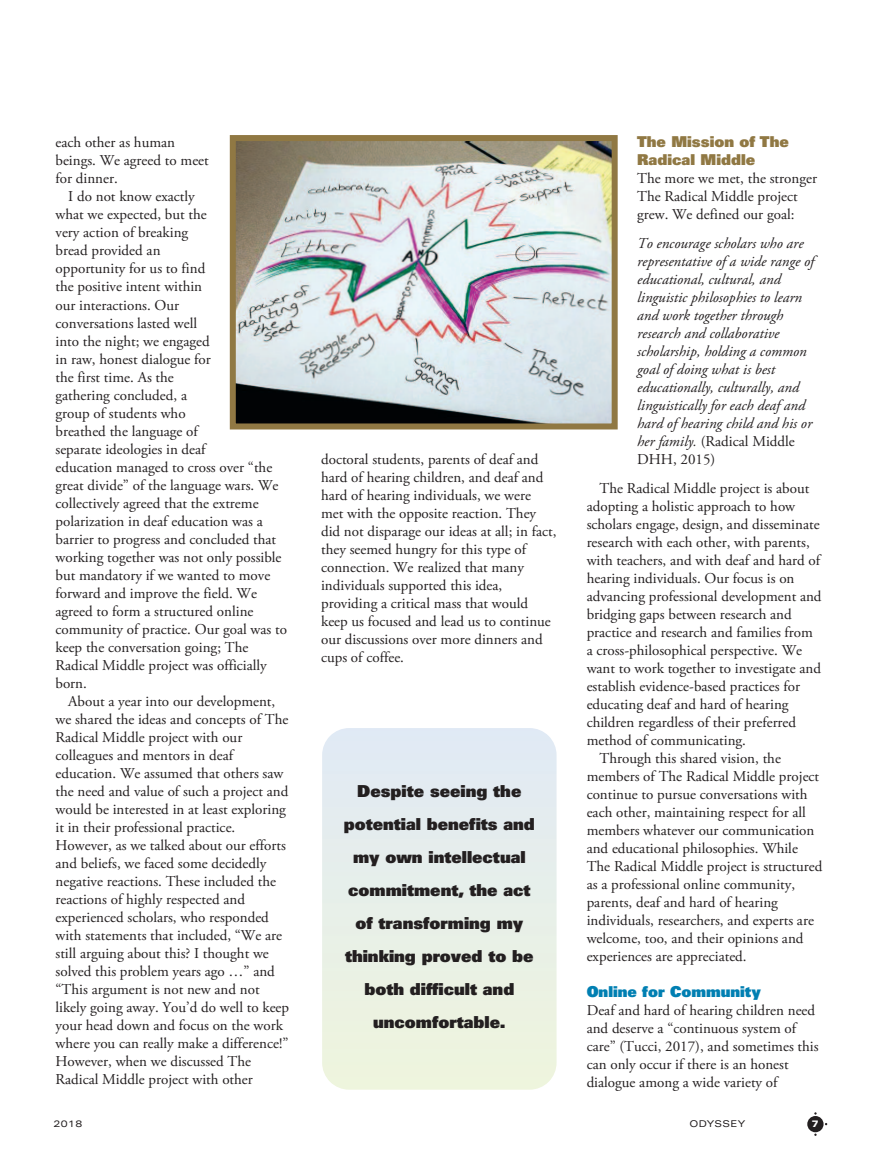
<style>
.page{position:relative;width:878px;height:1175px;background:#fff}
.page>*{position:absolute;margin:0;border:0;box-sizing:border-box;transform-origin:0 0}
.t1{font:900 16.5px/33px "Univers";color:#231f20;text-align:center}
.t2{font:15px/18px "Adobe Garamond Pro";color:#231f20}
.t3{font:italic 15px/18px "Adobe Garamond Pro";color:#231f20}
.t4{font:900 15px/18px "Univers";color:#907843}
.t5{font:900 15px "Univers";color:#007fb2}
.t6{font:expanded 9.3px "Univers";letter-spacing:.035em;color:#231f20}
.t7{font:900 expanded 9.3px "Univers";color:#fff}
.s1{font-style:normal}
</style>
<div class="page">
<div style="left:807px;top:1116px;width:16px;height:16px;background:#231f20;border-radius:50%"></div>
<svg style="left:322px;top:728px;width:234px;height:361px"></svg>
<img style="left:237px;top:142px;width:373px;height:280px">
<div style="left:230px;top:135px;width:387px;height:294px;border:6px solid #907843"></div>
<p class="t4" style="left:637px;top:134px;width:153px">The Mission of The<br>Radical Middle</p>
<p class="t2" style="left:637px;top:171px;width:181px">The more we met, the stronger<br>The Radical Middle project grew. We defined our goal:</p>
<p class="t3" style="left:637px;top:235px;width:178px">To encourage scholars who are representative of a wide range of educational, cultural, and linguistic philosophies to learn and work together through research and collaborative scholarship, holding a common goal of doing what is best educationally, culturally, and linguistically for each deaf and hard of hearing child and his or her family. <span class="s1">(Radical Middle<br>DHH, 2015)</span></p>
<p class="t2" style="left:599px;top:480px;width:211px">The Radical Middle project is about</p>
<p class="t2" style="left:586px;top:498px;width:210px">adopting a holistic approach to how</p>
<p class="t2" style="left:586px;top:516px;width:234px">scholars engage, design, and disseminate</p>
<p class="t2" style="left:586px;top:534px;width:225px">research with each other, with parents,</p>
<p class="t2" style="left:586px;top:552px;width:235px">with teachers, and with deaf and hard of</p>
<p class="t2" style="left:586px;top:570px;width:209px">hearing individuals. Our focus is on</p>
<p class="t2" style="left:586px;top:588px;width:236px">advancing professional development and</p>
<p class="t2" style="left:586px;top:606px;width:207px">bridging gaps between research and</p>
<p class="t2" style="left:586px;top:624px;width:228px">practice and research and families from</p>
<p class="t2" style="left:586px;top:642px;width:217px">a cross-philosophical perspective. We</p>
<p class="t2" style="left:586px;top:660px;width:236px">want to work together to investigate and</p>
<p class="t2" style="left:586px;top:678px;width:215px">establish evidence-based practices for</p>
<p class="t2" style="left:586px;top:696px;width:203px">educating deaf and hard of hearing</p>
<p class="t2" style="left:586px;top:714px;width:211px">children regardless of their preferred</p>
<p class="t2" style="left:586px;top:732px;width:161px">method of communicating.</p>
<p class="t2" style="left:599px;top:750px;width:183px">Through this shared vision, the</p>
<p class="t2" style="left:586px;top:768px;width:234px">members of The Radical Middle project</p>
<p class="t2" style="left:586px;top:786px;width:222px">continue to pursue conversations with</p>
<p class="t2" style="left:586px;top:804px;width:221px">each other, maintaining respect for all</p>
<p class="t2" style="left:586px;top:822px;width:229px">members whatever our communication</p>
<p class="t2" style="left:586px;top:840px;width:213px">and educational philosophies. While</p>
<p class="t2" style="left:586px;top:858px;width:237px">The Radical Middle project is structured</p>
<p class="t2" style="left:586px;top:876px;width:210px">as a professional online community,</p>
<p class="t2" style="left:586px;top:894px;width:193px">parents, deaf and hard of hearing</p>
<p class="t2" style="left:586px;top:912px;width:229px">individuals, researchers, and experts are</p>
<p class="t2" style="left:586px;top:930px;width:218px">welcome, too, and their opinions and</p>
<p class="t2" style="left:586px;top:948px;width:161px">experiences are appreciated.</p>
<p class="t5" style="left:586px;top:985px;width:176px">Online for Community</p>
<p class="t2" style="left:586px;top:1002px;width:233px">Deaf and hard of hearing children need and deserve a “continuous system of care” (Tucci, 2017), and sometimes this can only occur if there is an honest dialogue among a wide variety of</p>
<p class="t7" style="left:811px;top:1120px;width:8px">7</p>
<p class="t2" style="left:55px;top:135px;width:155px">each other as human beings. We agreed to meet for dinner.</p>
<p class="t2" style="left:55px;top:189px;width:233px;text-indent:13px">I do not know exactly<br>what we expected, but the<br>very action of breaking<br>bread provided an<br>opportunity for us to find<br>the positive intent within<br>our interactions. Our<br>conversations lasted well<br>into the night; we engaged<br>in raw, honest dialogue for<br>the first time. As the<br>gathering concluded, a<br>group of students who<br>breathed the language of<br>separate ideologies in deaf<br>education managed to cross over “the great divide” of the language wars. We collectively agreed that the extreme polarization in deaf education was a barrier to progress and concluded that working together was not only possible but mandatory if we wanted to move forward and improve the field. We agreed to form a structured online community of practice. Our goal was to keep the conversation going; The<br>Radical Middle project was officially born.</p>
<p class="t2" style="left:55px;top:693px;width:235px;text-indent:13px">About a year into our development, we shared the ideas and concepts of The Radical Middle project with our colleagues and mentors in deaf education. We assumed that others saw the need and value of such a project and would be interested in at least exploring it in their professional practice.<br>However, as we talked about our efforts and beliefs, we faced some decidedly negative reactions. These included the reactions of highly respected and experienced scholars, who responded with statements that included, “We are still arguing about this? I thought we solved this problem years ago …” and “This argument is not new and not likely going away. You’d do well to keep your head down and focus on the work where you can really make a difference!” However, when we discussed The Radical Middle project with other</p>
<p class="t2" style="left:321px;top:452px;width:237px">doctoral students, parents of deaf and hard of hearing children, and deaf and hard of hearing individuals, we were met with the opposite reaction. They did not disparage our ideas at all; in fact, they seemed hungry for this type of connection. We realized that many individuals supported this idea, providing a critical mass that would keep us focused and lead us to continue our discussions over more dinners and cups of coffee.</p>
<p class="t1" style="left:344px;top:776px;width:193px">Despite seeing the potential benefits and my own intellectual commitment, the act of transforming my thinking proved to be both difficult and uncomfortable.</p>
<p class="t6" style="left:54px;top:1120px;width:30px">2018</p>
<p class="t6" style="left:689px;top:1120px;width:57px">ODYSSEY</p>
</div>
